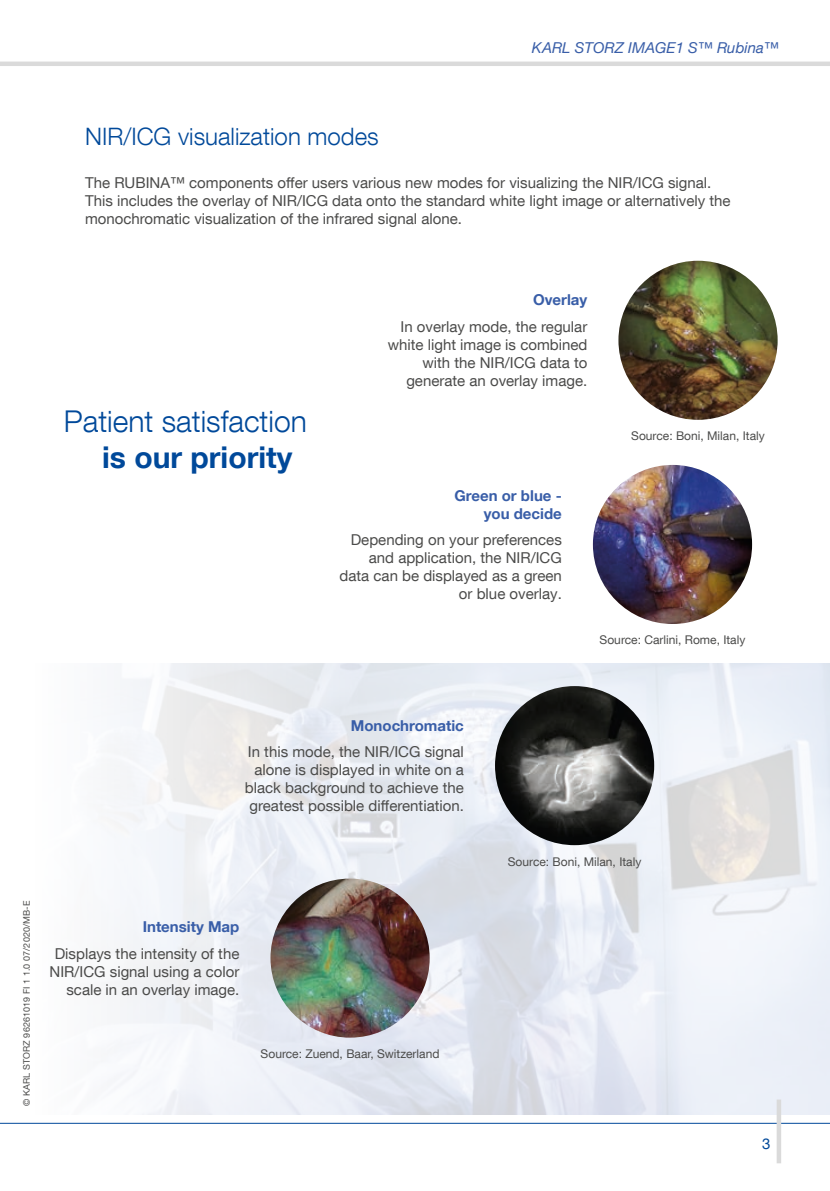
<style>
.page{position:relative;width:830px;height:1191px;background:#fff}
.page>*{position:absolute;margin:0;border:0;box-sizing:border-box;transform-origin:0 0}
.t1{font:300 30px "KS Helvetica Neue";color:#00499a}
.t2{font:700 30px "KS Helvetica Neue";color:#00499a}
.t3{font:300 24px "KS Helvetica Neue";color:#00499a}
.t4{font:15px/18px "KS Helvetica Neue";color:#4b4b4a;text-align:right}
.t5{font:700 15px/18px "KS Helvetica Neue";color:#395ea8;text-align:right}
.t6{font:italic 15px "KS Helvetica Neue";color:#395ea8}
.t7{font:15px "KS Helvetica Neue";color:#00499a}
.t8{font:12px "KS Helvetica Neue";color:#4b4b4a}
.t9{font:9px "KS Helvetica Neue";letter-spacing:.01em;color:#4b4b4a}
</style>
<div class="page">
<hr style="left:0;top:62px;width:829px;height:4px;background:#dadada">
<hr style="left:0;top:1123px;width:829px;height:1px;background:#00499a">
<img style="left:114px;top:663px;width:715px;height:451px">
<img style="left:618px;top:261px;width:159px;height:159px;border-radius:80px">
<img style="left:592px;top:465px;width:159px;height:159px;border-radius:80px">
<img style="left:495px;top:686px;width:159px;height:159px;border-radius:80px">
<img style="left:270px;top:878px;width:159px;height:159px;border-radius:80px">
<svg style="left:776px;top:1099px;width:4px;height:64px"></svg>
<p class="t6" style="left:531px;top:39px;width:248px">KARL STORZ IMAGE1 S™ Rubina™</p>
<h2 class="t3" style="left:85px;top:121px;width:295px">NIR/ICG visualization modes</h2>
<p class="t4" style="left:85px;top:174px;width:646px;text-align:left">The RUBINA™ components offer users various new modes for visualizing the NIR/ICG signal.<br>This includes the overlay of NIR/ICG data onto the standard white light image or alternatively the monochromatic visualization of the infrared signal alone.</p>
<h1 class="t1" style="left:64px;top:403px;width:244px">Patient satisfaction</h1>
<h1 class="t2" style="left:102px;top:438px;width:191px">is our priority</h1>
<p class="t5" style="left:533px;top:290px;width:56px">Overlay</p>
<p class="t4" style="left:387px;top:317px;width:201px">In overlay mode, the regular white light image is combined with the NIR/ICG data to generate an overlay image.</p>
<p class="t8" style="left:631px;top:428px;width:135px">Source: Boni, Milan, Italy</p>
<p class="t5" style="left:454px;top:486px;width:109px">Green or blue - you decide</p>
<p class="t4" style="left:339px;top:530px;width:224px">Depending on your preferences and application, the NIR/ICG data can be displayed as a green or blue overlay.</p>
<p class="t8" style="left:599px;top:633px;width:147px">Source: Carlini, Rome, Italy</p>
<p class="t5" style="left:350px;top:716px;width:115px">Monochromatic</p>
<p class="t4" style="left:245px;top:742px;width:220px">In this mode, the NIR/ICG signal alone is displayed in white on a black background to achieve the greatest possible differentiation.</p>
<p class="t9" style="left:21px;top:1106px;width:207px;rotate:-90deg">© KARL STORZ 96261019 FI 1 1.0 07/2020/MB-E</p>
<p class="t5" style="left:143px;top:917px;width:98px">Intensity Map</p>
<p class="t4" style="left:49px;top:944px;width:191px">Displays the intensity of the<br>NIR/ICG signal using a color scale in an overlay image.</p>
<p class="t8" style="left:260px;top:1046px;width:180px">Source: Zuend, Baar, Switzerland</p>
<p class="t8" style="left:507px;top:854px;width:135px">Source: Boni, Milan, Italy</p>
<p class="t7" style="left:761px;top:1134px;width:10px">3</p>
</div>
